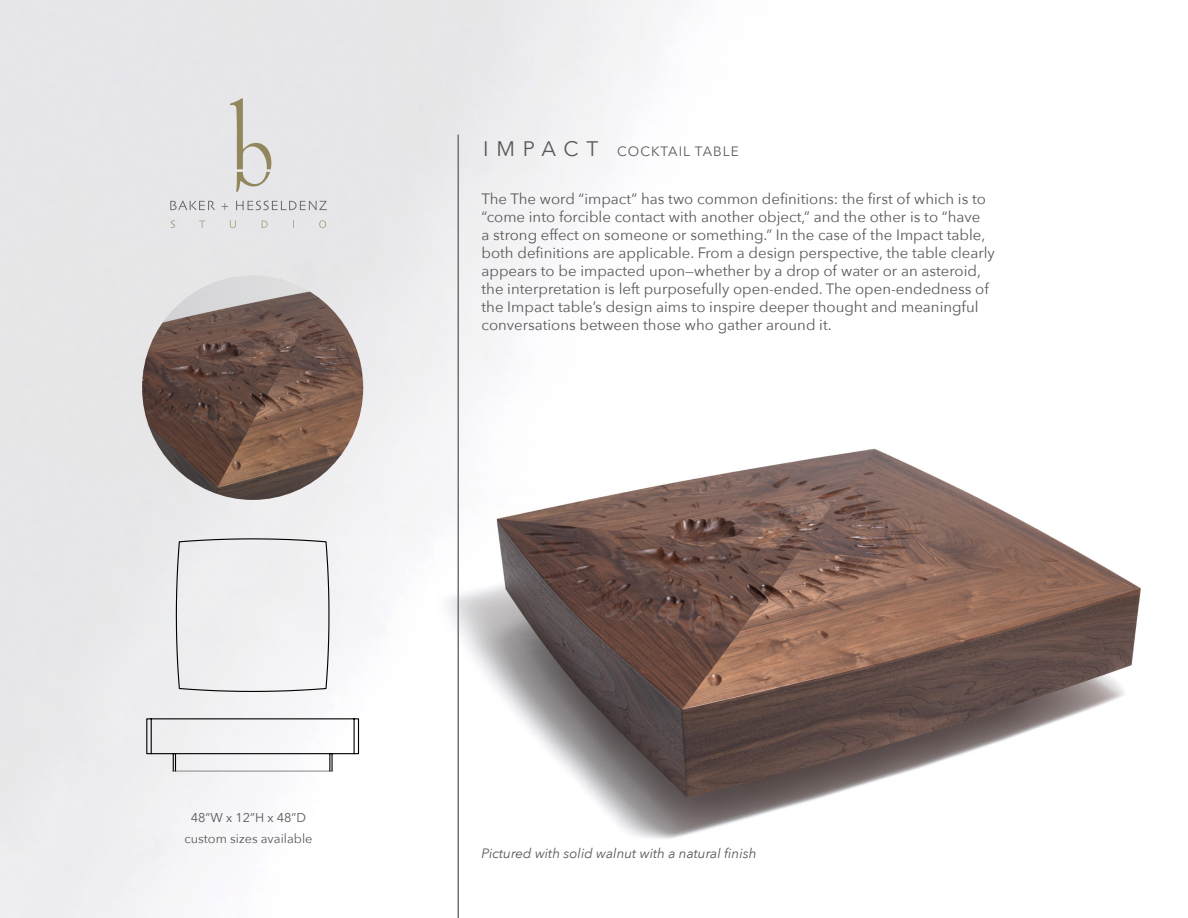
<style>
.page{position:relative;width:1188px;height:918px;background:#fff}
.page>*{position:absolute;margin:0;border:0;box-sizing:border-box;transform-origin:0 0}
.t1{font:15px/18px "Avenir Next";color:#595959}
.t2{font:italic 13.5px "Avenir Next";color:#595959}
.t3{font:13.5px "Avenir Next";letter-spacing:.075em;color:#595959}
.t4{font:12.75px "Avenir Next";color:#595959}
.s1{font-size:21px}
</style>
<div class="page">
<img style="left:0;top:0;width:1141px;height:918px">
<svg style="left:170px;top:201px;width:45px;height:9px"></svg>
<svg style="left:222px;top:203px;width:6px;height:7px"></svg>
<svg style="left:236px;top:201px;width:91px;height:9px"></svg>
<svg style="left:171px;top:220px;width:4px;height:8px"></svg>
<svg style="left:199px;top:220px;width:6px;height:8px"></svg>
<svg style="left:230px;top:220px;width:6px;height:8px"></svg>
<svg style="left:262px;top:220px;width:6px;height:8px"></svg>
<svg style="left:319px;top:220px;width:7px;height:8px"></svg>
<svg style="left:230px;top:98px;width:41px;height:94px;background:#d4d1ca"></svg>
<hr style="left:458px;top:135px;width:1px;height:783px;background:#717275">
<img style="left:142px;top:275px;width:221px;height:225px">
<svg style="left:146px;top:718px;width:214px;height:54px"></svg>
<div style="left:175px;top:538px;width:155px;height:155px;background:#efeff1"></div>
<p class="t3" style="left:483px;top:140px;width:257px"><span class="s1">I M P A C T</span> COCKTAIL TABLE</p>
<p class="t1" style="left:482px;top:189px;width:515px">The The word “impact” has two common definitions: the first of which is to “come into forcible contact with another object,” and the other is to “have<br>a strong effect on someone or something.” In the case of the Impact table, both definitions are applicable. From a design perspective, the table clearly appears to be impacted upon—whether by a drop of water or an asteroid, the interpretation is left purposefully open-ended. The open-endedness of the Impact table’s design aims to inspire deeper thought and meaningful conversations between those who gather around it.</p>
<p class="t4" style="left:191px;top:807px;width:117px">48”W x 12”H x 48”D</p>
<p class="t4" style="left:185px;top:828px;width:130px">custom sizes available</p>
<p class="t2" style="left:482px;top:842px;width:277px">Pictured with solid walnut with a natural finish</p>
</div>
